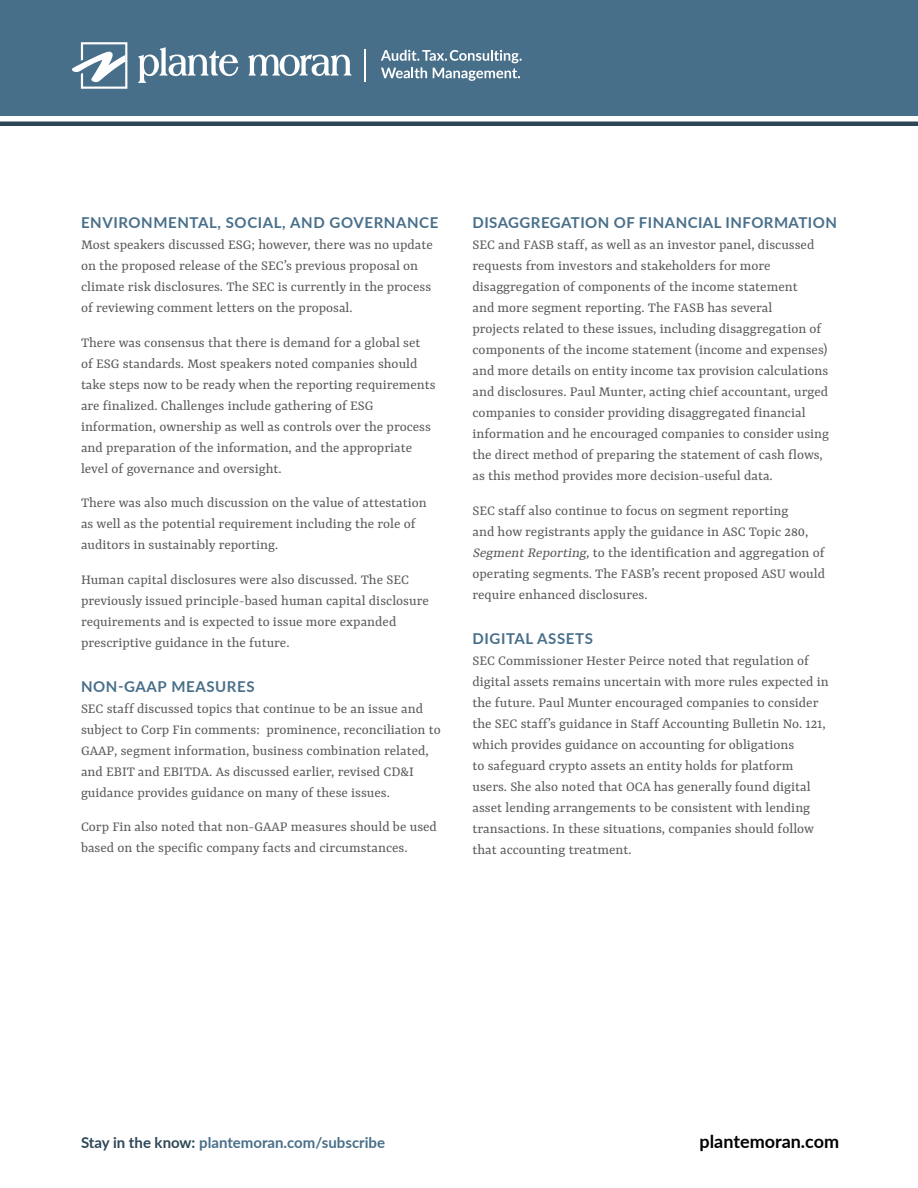
<style>
.page{position:relative;width:918px;height:1188px;background:#fff}
.page>*{position:absolute;margin:0;border:0;box-sizing:border-box;transform-origin:0 0}
.t1{font:700 18px "Lato";color:#000}
.t2{font:15px/21px "Rasa";color:#58595b}
.t3{font:700 15px "Lato";letter-spacing:.03em;color:#486f8a}
.t4{font:700 15px "Lato";color:#486f8a}
.s1{font-style:italic}
.s2{color:#2d4657}
</style>
<div class="page">
<div style="left:0;top:0;width:918px;height:116px;background:#486f8a"></div>
<hr style="left:0;top:122px;width:918px;height:4px;background:#2d4657">
<svg style="left:72px;top:42px;width:55px;height:47px"></svg>
<svg style="left:138px;top:47px;width:100px;height:36px"></svg>
<svg style="left:248px;top:55px;width:104px;height:21px"></svg>
<svg style="left:381px;top:50px;width:141px;height:31px"></svg>
<hr style="left:365px;top:49px;width:1px;height:33px;background:#fff">
<p class="t3" style="left:81px;top:212px;width:359px">ENVIRONMENTAL, SOCIAL, AND GOVERNANCE</p>
<p class="t2" style="left:81px;top:235px;width:353px">Most speakers discussed ESG; however, there was no update on the proposed release of the SEC’s previous proposal on climate risk disclosures. The SEC is currently in the process of reviewing comment letters on the proposal.</p>
<p class="t2" style="left:81px;top:332px;width:356px">There was consensus that there is demand for a global set of ESG standards. Most speakers noted companies should take steps now to be ready when the reporting requirements are finalized. Challenges include gathering of ESG information, ownership as well as controls over the process and preparation of the information, and the appropriate level of governance and oversight.</p>
<p class="t2" style="left:81px;top:493px;width:347px">There was also much discussion on the value of attestation as well as the potential requirement including the role of auditors in sustainably reporting.</p>
<p class="t2" style="left:81px;top:569px;width:349px">Human capital disclosures were also discussed. The SEC previously issued principle-based human capital disclosure requirements and is expected to issue more expanded prescriptive guidance in the future.</p>
<p class="t3" style="left:81px;top:675px;width:175px">NON-GAAP MEASURES</p>
<p class="t2" style="left:81px;top:698px;width:361px">SEC staff discussed topics that continue to be an issue and subject to Corp Fin comments: prominence, reconciliation to GAAP, segment information, business combination related, and EBIT and EBITDA. As discussed earlier, revised CD&amp;I guidance provides guidance on many of these issues.</p>
<p class="t2" style="left:81px;top:817px;width:358px">Corp Fin also noted that non-GAAP measures should be used based on the specific company facts and circumstances.</p>
<p class="t3" style="left:472px;top:212px;width:366px">DISAGGREGATION OF FINANCIAL INFORMATION</p>
<p class="t2" style="left:472px;top:235px;width:358px">SEC and FASB staff, as well as an investor panel, discussed requests from investors and stakeholders for more disaggregation of components of the income statement<br>and more segment reporting. The FASB has several<br>projects related to these issues, including disaggregation of components of the income statement (income and expenses) and more details on entity income tax provision calculations and disclosures. Paul Munter, acting chief accountant, urged companies to consider providing disaggregated financial information and he encouraged companies to consider using the direct method of preparing the statement of cash flows, as this method provides more decision-useful data.</p>
<p class="t2" style="left:472px;top:500px;width:354px">SEC staff also continue to focus on segment reporting<br>and how registrants apply the guidance in ASC Topic 280, <span class="s1">SegmentReporting,</span>to the identification and aggregation of operating segments. The FASB’s recent proposed ASU would require enhanced disclosures.</p>
<p class="t3" style="left:472px;top:627px;width:122px">DIGITAL ASSETS</p>
<p class="t2" style="left:472px;top:650px;width:358px">SEC Commissioner Hester Peirce noted that regulation of digital assets remains uncertain with more rules expected in the future. Paul Munter encouraged companies to consider the SEC staff’s guidance in Staff Accounting Bulletin No. 121, which provides guidance on accounting for obligations<br>to safeguard crypto assets an entity holds for platform users. She also noted that OCA has generally found digital asset lending arrangements to be consistent with lending transactions. In these situations, companies should follow that accounting treatment.</p>
<p class="t4" style="left:81px;top:1131px;width:306px"><span class="s2">Stay in the know:</span> plantemoran.com/subscribe</p>
<p class="t1" style="left:700px;top:1128px;width:141px">plantemoran.com</p>
</div>
